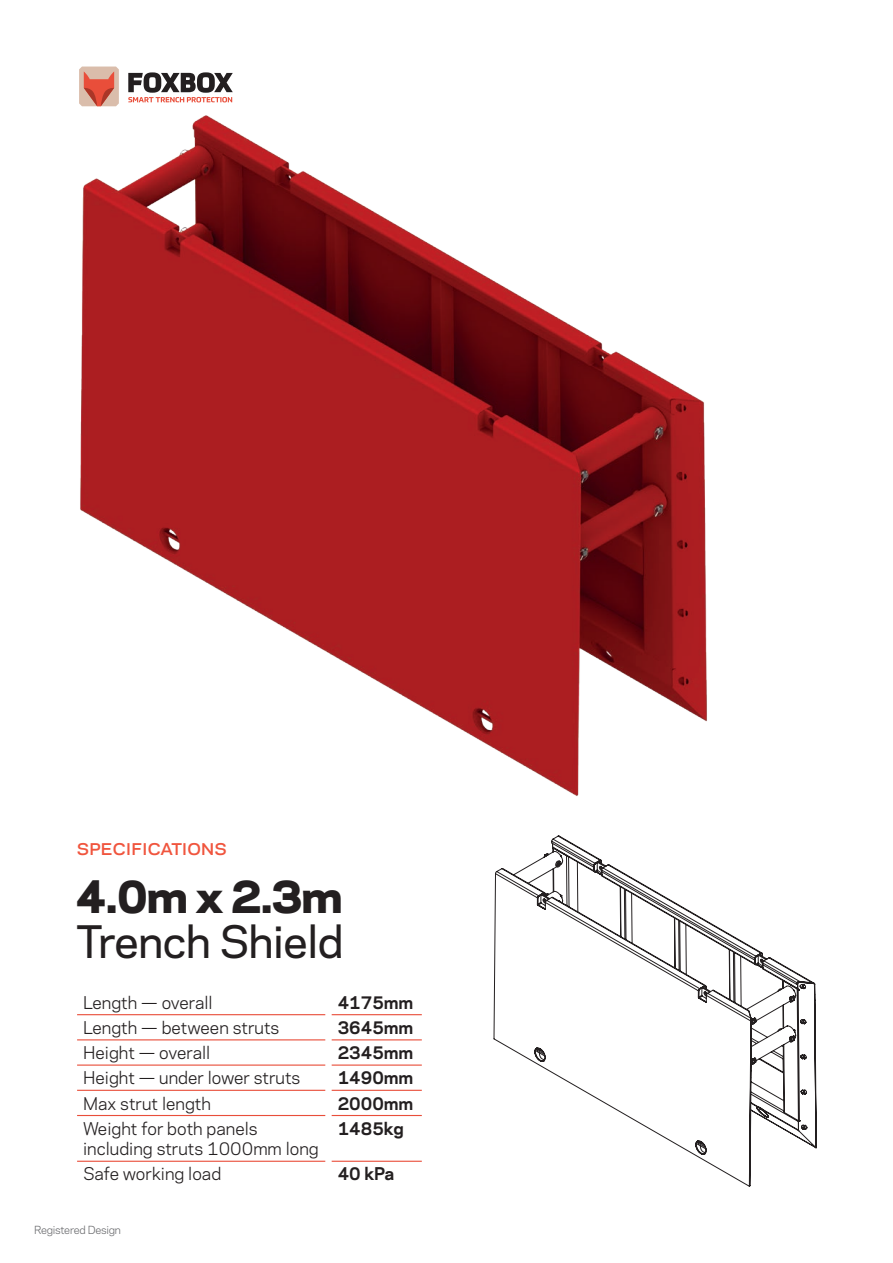
<style>
.page{position:relative;width:893px;height:1263px;background:#fff}
.page>*{position:absolute;margin:0;border:0;box-sizing:border-box;transform-origin:0 0}
.t1{font:500 42px/45px "Polaris";letter-spacing:-.01em;color:#231f20}
.t2{font:500 21px "Polaris";letter-spacing:-.025em;color:#f0553e}
.Table_Data{font:16.5px/20.5px "Polaris";color:#231f20}
.Table_Data-2{font:700 16.5px "Polaris";color:#231f20}
.t3{font:10.5px "Polaris";letter-spacing:-.025em;color:#6c6d70}
.s1{font-weight:800}
</style>
<div class="page">
<svg style="left:79px;top:67px;width:40px;height:39px;background:#da8e7c"></svg>
<svg style="left:128px;top:72px;width:105px;height:30px"></svg>
<img style="left:80px;top:115px;width:627px;height:681px">
<hr style="left:77px;top:1014px;width:248px;height:1px;background:#e94e3a">
<hr style="left:77px;top:1039px;width:248px;height:1px;background:#e94e3a">
<hr style="left:77px;top:1064px;width:248px;height:2px;background:#e94e3a">
<hr style="left:77px;top:1090px;width:248px;height:1px;background:#e94e3a">
<hr style="left:77px;top:1115px;width:248px;height:1px;background:#e94e3a">
<hr style="left:77px;top:1161px;width:248px;height:1px;background:#e94e3a">
<hr style="left:332px;top:1014px;width:90px;height:1px;background:#e94e3a">
<hr style="left:332px;top:1039px;width:90px;height:1px;background:#e94e3a">
<hr style="left:332px;top:1064px;width:90px;height:2px;background:#e94e3a">
<hr style="left:332px;top:1090px;width:90px;height:1px;background:#e94e3a">
<hr style="left:332px;top:1115px;width:90px;height:1px;background:#e94e3a">
<hr style="left:332px;top:1161px;width:90px;height:1px;background:#e94e3a">
<svg style="left:493px;top:835px;width:324px;height:352px"></svg>
<p class="t2" style="left:77px;top:831px;width:152px">specifications</p>
<p class="t1" style="left:77px;top:871px;width:269px"><span class="s1">4.0m x 2.3m<br></span>Trench Shield</p>
<p class="Table_Data" style="left:83px;top:991px;width:131px">Length — overall</p>
<p class="Table_Data" style="left:83px;top:1016px;width:198px">Length — between struts</p>
<p class="Table_Data" style="left:83px;top:1041px;width:129px">Height — overall</p>
<p class="Table_Data" style="left:83px;top:1067px;width:219px">Height — under lower struts</p>
<p class="Table_Data" style="left:83px;top:1092px;width:129px">Max strut length</p>
<p class="Table_Data" style="left:83px;top:1117px;width:237px">Weight for both panels including struts 1000mm long</p>
<p class="Table_Data" style="left:83px;top:1163px;width:140px">Safe working load</p>
<p class="t3" style="left:34px;top:1222px;width:88px">Registered Design</p>
<p class="Table_Data-2" style="left:338px;top:990px;width:77px">4175mm</p>
<p class="Table_Data-2" style="left:338px;top:1015px;width:77px">3645mm</p>
<p class="Table_Data-2" style="left:338px;top:1040px;width:77px">2345mm</p>
<p class="Table_Data-2" style="left:338px;top:1065px;width:77px">1490mm</p>
<p class="Table_Data-2" style="left:338px;top:1091px;width:77px">2000mm</p>
<p class="Table_Data-2" style="left:338px;top:1116px;width:68px">1485kg</p>
<p class="Table_Data-2" style="left:338px;top:1161px;width:58px">40 kPa</p>
</div>
